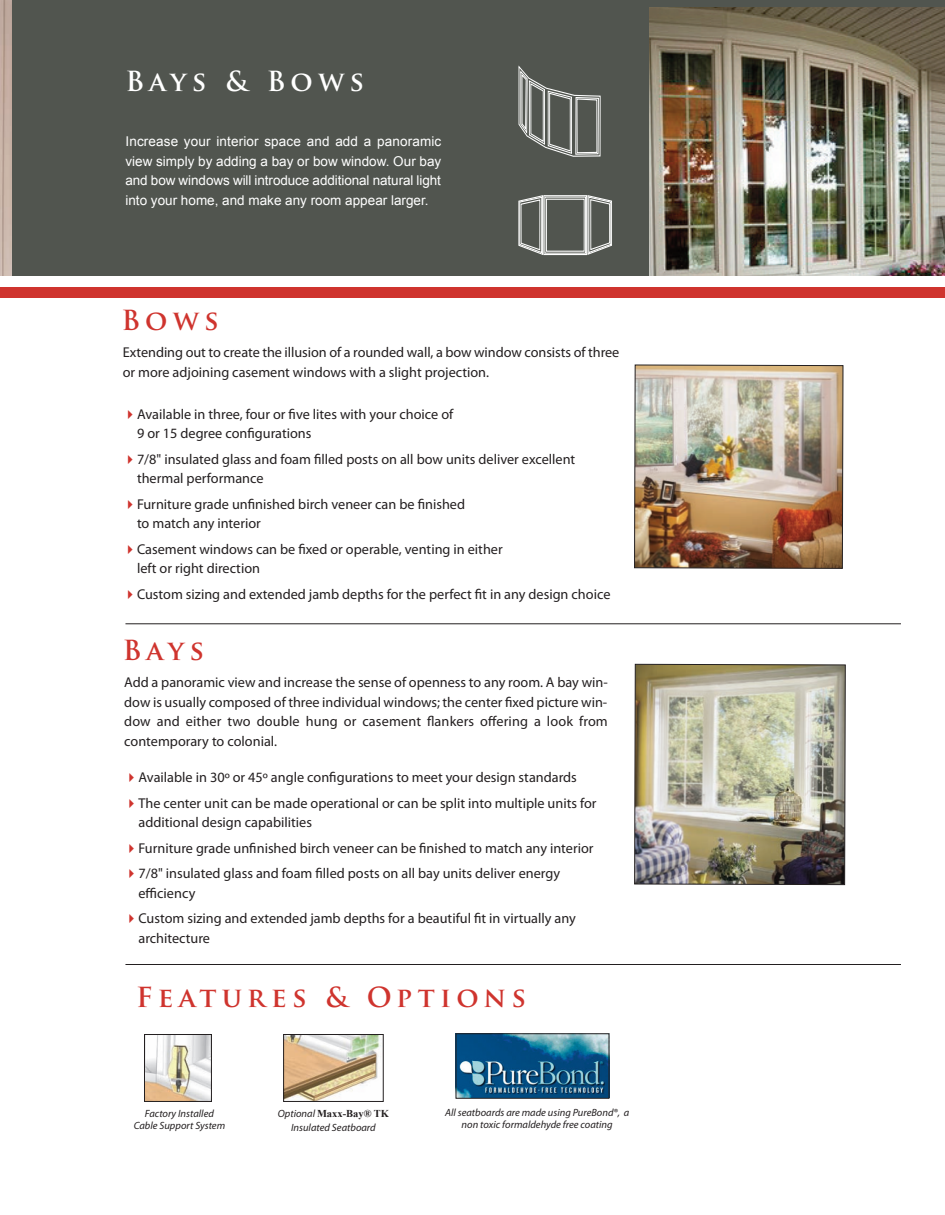
<style>
.page{position:relative;width:945px;height:1215px;background:#fff}
.page>*{position:absolute;margin:0;border:0;box-sizing:border-box;transform-origin:0 0}
.t1{font:700 27px "Trajan Pro";letter-spacing:.2em;color:#cf342e}
.t2{font:700 27px "Trajan Pro";letter-spacing:.19em;color:#fff}
.t3{font:14.25px/19.5px "Myriad Pro";color:#231f20}
.t4{font:13.5px/19.5px "Arial";color:#fff;text-align:justify}
.t5{font:italic 10.5px/12px "Myriad Pro";color:#231f20;text-align:center}
.t6{font:700 10.5px "Times New Roman";color:#231f20}
.s1{color:#cf342e}
.s2{font-family:"Myriad Pro";font-weight:400;font-style:italic}
</style>
<div class="page">
<div style="left:0;top:0;width:945px;height:275px;background:#51554f"></div>
<div style="left:0;top:287px;width:945px;height:11px;background:#cf342e"></div>
<img style="left:0;top:0;width:12px;height:276px">
<img style="left:634px;top:364px;width:210px;height:205px">
<img style="left:634px;top:664px;width:212px;height:221px">
<hr style="left:125px;top:623px;width:776px;height:1px;background:#231f20">
<hr style="left:125px;top:964px;width:776px;height:1px;background:#231f20">
<img style="left:650px;top:8px;width:295px;height:268px">
<svg style="left:518px;top:66px;width:83px;height:91px"></svg>
<div style="left:543px;top:195px;width:44px;height:60px;border:1px solid #fff"></div>
<div style="left:545px;top:197px;width:41px;height:56px;border:1px solid #fff"></div>
<svg style="left:518px;top:195px;width:25px;height:60px"></svg>
<svg style="left:587px;top:195px;width:25px;height:60px"></svg>
<div style="left:546px;top:199px;width:39px;height:53px;border:1px solid #fff"></div>
<img style="left:146px;top:1036px;width:64px;height:64px">
<div style="left:144px;top:1034px;width:68px;height:68px;border:1px solid #231f20"></div>
<img style="left:285px;top:1036px;width:96px;height:64px">
<div style="left:283px;top:1034px;width:101px;height:68px;border:1px solid #231f20"></div>
<img style="left:458px;top:1035px;width:149px;height:62px">
<div style="left:456px;top:1033px;width:153px;height:66px;border:1px solid #231f20"></div>
<h1 class="t2" style="left:125px;top:70px;width:240px">Bays &amp; Bows</h1>
<p class="t4" style="left:125px;top:132px;width:317px">Increase your interior space and add a panoramic view simply by adding a bay or bow window. Our bay and bow windows will introduce additional natural light into your home, and make any room appear larger.</p>
<h1 class="t1" style="left:121px;top:310px;width:99px">Bows</h1>
<p class="t3" style="left:123px;top:344px;width:498px">Extending out to create the illusion of a rounded wall, a bow window consists of three or more adjoining casement windows with a slight projection.</p>
<p class="t3" style="left:137px;top:405px;width:318px;text-indent:-14px"><span class="s1">✔</span>Available in three, four or five lites with your choice of<br>9 or 15 degree configurations</p>
<p class="t3" style="left:137px;top:450px;width:440px;text-indent:-14px"><span class="s1">✔</span>7/8" insulated glass and foam filled posts on all bow units deliver excellent thermal performance</p>
<p class="t3" style="left:137px;top:495px;width:330px;text-indent:-14px"><span class="s1">✔</span>Furniture grade unfinished birch veneer can be finished to match any interior</p>
<p class="t3" style="left:137px;top:540px;width:367px;text-indent:-14px"><span class="s1">✔</span>Casement windows can be fixed or operable, venting in either left or right direction</p>
<p class="t3" style="left:123px;top:585px;width:489px"><span class="s1">✔</span>Custom sizing and extended jamb depths for the perfect fit in any design choice</p>
<h1 class="t1" style="left:123px;top:639px;width:83px">Bays</h1>
<p class="t3" style="left:124px;top:674px;width:485px;text-align:justify">Add a panoramic view and increase the sense of openness to any room. A bay win&shy;dow is usually composed of three individual windows; the center fixed picture win&shy;dow and either two double hung or casement flankers offering a look from contemporary to colonial.</p>
<p class="t3" style="left:124px;top:769px;width:454px"><span class="s1">✔</span>Available in 30º or 45º angle configurations to meet your design standards</p>
<p class="t3" style="left:139px;top:794px;width:460px;text-indent:-14px"><span class="s1">✔</span>The center unit can be made operational or can be split into multiple units for additional design capabilities</p>
<p class="t3" style="left:124px;top:839px;width:471px"><span class="s1">✔</span>Furniture grade unfinished birch veneer can be finished to match any interior</p>
<p class="t3" style="left:139px;top:865px;width:423px;text-indent:-14px"><span class="s1">✔</span>7/8" insulated glass and foam filled posts on all bay units deliver energy efficiency</p>
<p class="t3" style="left:139px;top:910px;width:439px;text-indent:-14px"><span class="s1">✔</span>Custom sizing and extended jamb depths for a beautiful fit in virtually any architecture</p>
<h1 class="t1" style="left:136px;top:987px;width:391px">Features &amp; Options</h1>
<p class="t5" style="left:134px;top:1109px;width:93px">Factory Installed<br>Cable Support System</p>
<p class="t6" style="left:278px;top:1108px;width:113px"><span class="s2">Optional</span> Maxx-Bay® TK</p>
<p class="t5" style="left:291px;top:1122px;width:86px">Insulated Seatboard</p>
<p class="t5" style="left:445px;top:1108px;width:186px">All seatboards are made using PureBond®, a non toxic formaldehyde free coating</p>
</div>
